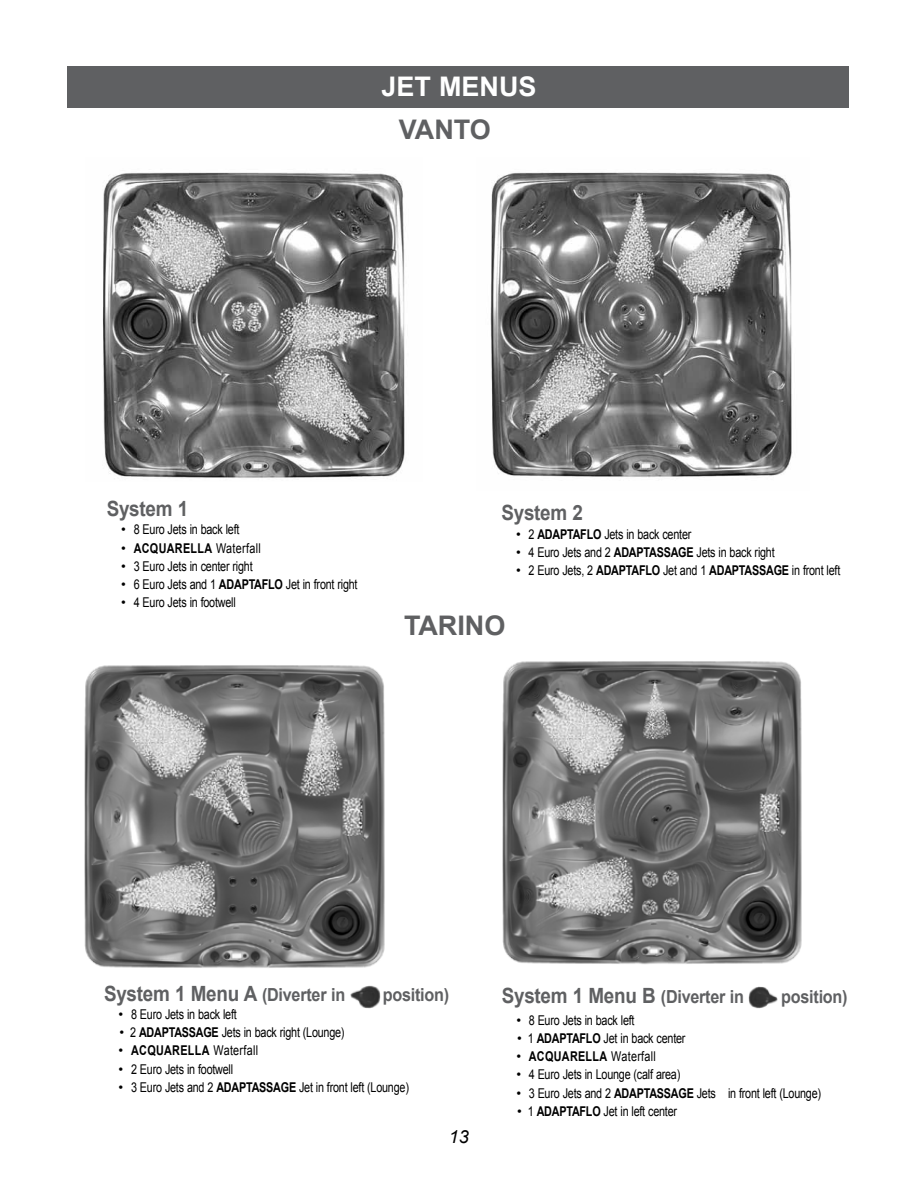
<style>
.page{position:relative;width:918px;height:1188px;background:#fff}
.page>*{position:absolute;margin:0;border:0;box-sizing:border-box;transform-origin:0 0}
.t1{font:700 27px "Arial";color:#5f6062}
.t2{font:700 27px "Arial";color:#fff}
.t3{font:700 21px "Arial";letter-spacing:-.015em;color:#5f6062;scale:.9 1}
.t4{font:700 18px "Arial";letter-spacing:-.015em;color:#5f6062;scale:.9 1}
.t5{font:italic 18px "Arial";color:#000}
.t6{font:13.5px "Arial";letter-spacing:-.02em;color:#000}
.t7{font:13.5px "Arial";letter-spacing:.03em;color:#000;scale:.8 1}
.t8{font:700 13.5px "Arial";color:#000;scale:.8 1}
.s1{font-weight:400}
.s2{font-weight:700}
.s3{font-size:18px}
</style>
<div class="page">
<div style="left:68px;top:68px;width:781px;height:40px;background:#5f6062"></div>
<div style="left:68px;top:66px;width:781px;height:41px;background:#5f6062"></div>
<img style="left:490px;top:172px;width:302px;height:306px">
<img style="left:84px;top:665px;width:301px;height:303px">
<img style="left:502px;top:661px;width:300px;height:304px">
<img style="left:749px;top:986px;width:29px;height:23px">
<img style="left:351px;top:986px;width:29px;height:23px">
<img style="left:103px;top:172px;width:302px;height:306px">
<h1 class="t2" style="left:381px;top:69px;width:157px">JET MENUS</h1>
<h1 class="t1" style="left:399px;top:112px;width:55px">VANTO</h1>
<h1 class="t2" style="left:451px;top:70px;width:17px">X</h1>
<h2 class="t3" style="left:107px;top:495px;width:92px">SYSTEM 1</h2>
<p class="t6" style="left:121px;top:521px;width:120px">• 8 Euro Jets in back left</p>
<p class="t8" style="left:121px;top:539px;width:27px"><span class="s1">•</span> ACQU</p>
<p class="t7" style="left:167px;top:539px;width:119px"><span class="s2">ARELLA</span> Waterfall</p>
<p class="t6" style="left:121px;top:557px;width:133px">• 3 Euro Jets in center right</p>
<p class="t6" style="left:121px;top:575px;width:238px">• 6 Euro Jets and 1 <span class="s2">ADAPTAFLO</span> Jet in front right</p>
<p class="t6" style="left:121px;top:594px;width:116px">• 4 Euro Jets in footwell</p>
<h2 class="t3" style="left:502px;top:499px;width:92px">SYSTEM 2</h2>
<p class="t6" style="left:516px;top:525px;width:177px">• 2 <span class="s2">ADAPTAFLO</span> Jets in back center</p>
<p class="t6" style="left:516px;top:543px;width:260px">• 4 Euro Jets and 2 <span class="s2">ADAPTASSAG E</span> Jets in back right</p>
<p class="t6" style="left:516px;top:562px;width:326px">• 2 Euro Jets, 2 <span class="s2">ADAPTAFLO</span> Jet and 1 <span class="s2">ADAPTASSAG E</span> in front left</p>
<h1 class="t1" style="left:404px;top:608px;width:70px">TARINO</h1>
<h2 class="t3" style="left:104px;top:979px;width:270px">SYSTEM 1 MENU A <span class="s3">(DIVERTER IN</span></h2>
<h3 class="t4" style="left:383px;top:982px;width:75px">POSITION)</h3>
<p class="t6" style="left:119px;top:1005px;width:120px">• 8 Euro Jets in back left</p>
<p class="t6" style="left:120px;top:1023px;width:227px">• 2 <span class="s2">ADAPTASSAG E</span> Jets in back right (Lounge)</p>
<p class="t8" style="left:119px;top:1042px;width:27px"><span class="s1">•</span> ACQU</p>
<p class="t7" style="left:164px;top:1042px;width:119px"><span class="s2">ARELLA</span> Waterfall</p>
<p class="t6" style="left:119px;top:1060px;width:116px">• 2 Euro Jets in footwell</p>
<p class="t6" style="left:119px;top:1078px;width:292px">• 3 Euro Jets and 2 <span class="s2">ADAPTASSAG E</span> Jet in front left (Lounge)</p>
<h3 class="t5" style="left:449px;top:1125px;width:22px">13</h3>
<h2 class="t3" style="left:502px;top:982px;width:271px">SYSTEM 1 MENU B <span class="s3">(DIVERTER IN</span></h2>
<h3 class="t4" style="left:781px;top:985px;width:75px">POSITION)</h3>
<p class="t6" style="left:516px;top:1011px;width:120px">• 8 Euro Jets in back left</p>
<p class="t6" style="left:517px;top:1029px;width:170px">• 1 <span class="s2">ADAPTAFLO</span> Jet in back center</p>
<p class="t8" style="left:516px;top:1047px;width:27px"><span class="s1">•</span> ACQU</p>
<p class="t7" style="left:562px;top:1048px;width:119px"><span class="s2">ARELLA</span> Waterfall</p>
<p class="t6" style="left:516px;top:1066px;width:166px">• 4 Euro Jets in Lounge (calf area)</p>
<p class="t6" style="left:516px;top:1084px;width:306px">• 3 Euro Jets and 2 <span class="s2">ADAPTASSAG E</span> Jets in front left (Lounge)</p>
<p class="t6" style="left:517px;top:1102px;width:161px">• 1 <span class="s2">ADAPTAFLO</span> Jet in left center</p>
</div>
